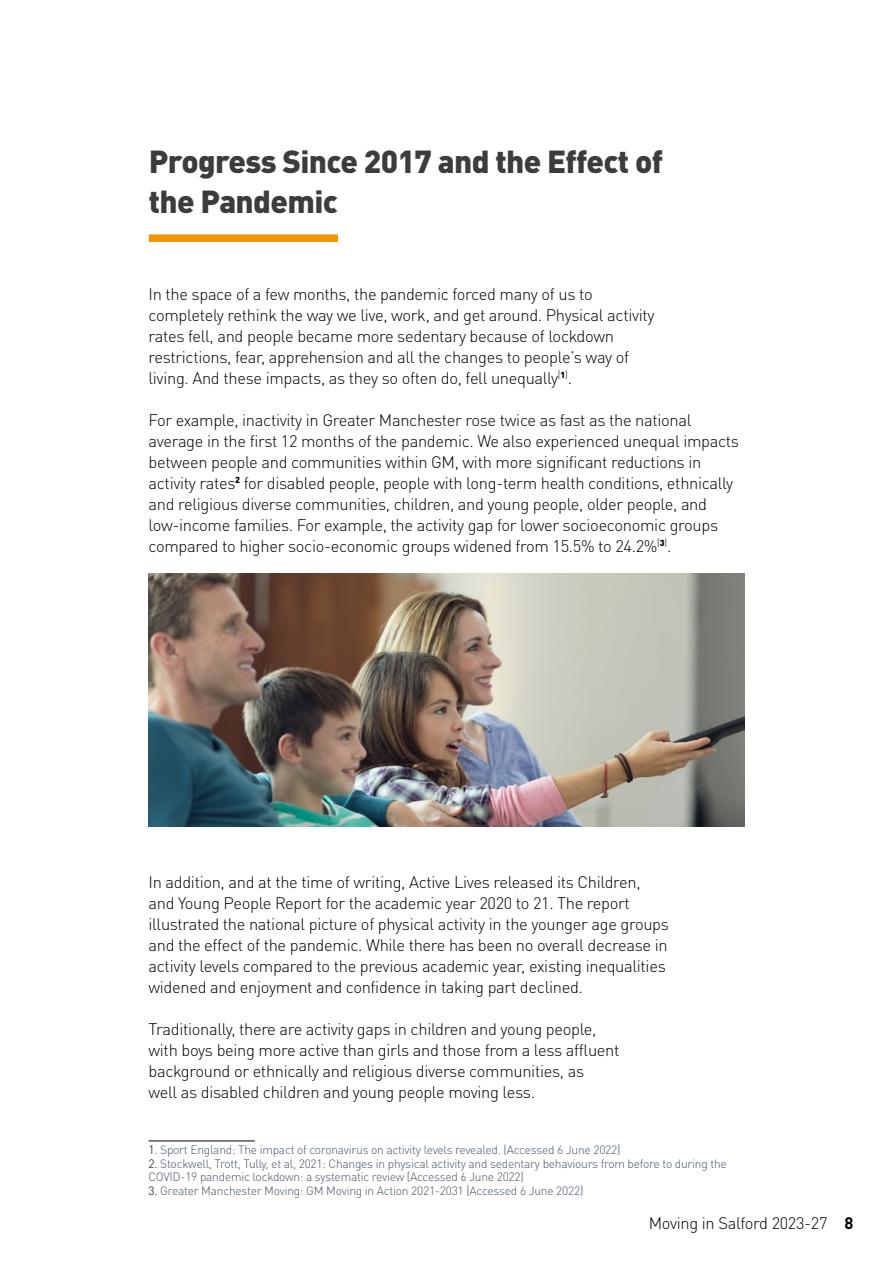
<style>
.page{position:relative;width:893px;height:1263px;background:#fff}
.page>*{position:absolute;margin:0;border:0;box-sizing:border-box;transform-origin:0 0}
.Header_1_No_Underline{font:900 31.5px "DINOT";letter-spacing:-.02em;color:#3c3c3b}
.Header_1{font:900 31.5px "DINOT";letter-spacing:-.02em;color:#3c3c3b}
.Body_text{font:300 16.5px/21px "DINOT";letter-spacing:-.02em;color:#000}
.footnote{font:300 12px/13.5px "DINOT";letter-spacing:-.02em;color:#44546a}
.s1{color:#000}
.s2{font-weight:700}
</style>
<div class="page">
<div style="left:149px;top:234px;width:189px;height:8px;background:#f19500"></div>
<img style="left:149px;top:574px;width:595px;height:252px">
<hr style="left:149px;top:1141px;width:106px;height:1px;background:#000">
<h2 class="Header_1_No_Underline" style="left:149px;top:136px;width:516px">Progress Since 2017 and the Effect of</h2>
<h2 class="Header_1" style="left:149px;top:177px;width:191px">the Pandemic</h2>
<p class="Body_text" style="left:149px;top:282px;width:508px">In the space of a few months, the pandemic forced many of us to completely rethink the way we live, work, and get around. Physical activity rates fell, and people became more sedentary because of lockdown restrictions, fear, apprehension and all the changes to people’s way of living. And these impacts, as they so often do, fell unequally<sup>(</sup><sup>1</sup><sup>)</sup>.</p>
<p class="Body_text" style="left:149px;top:408px;width:592px">For example, inactivity in Greater Manchester rose twice as fast as the national average in the first 12 months of the pandemic. We also experienced unequal impacts between people and communities within GM, with more significant reductions in activity rates<sup>2</sup> for disabled people, people with long-term health conditions, ethnically and religious diverse communities, children, and young people, older people, and low-income families. For example, the activity gap for lower socioeconomic groups compared to higher socio-economic groups widened from 15.5% to 24.2%<sup>(</sup><sup>3</sup><sup>)</sup>.</p>
<p class="Body_text" style="left:149px;top:870px;width:522px">In addition, and at the time of writing, Active Lives released its Children, and Young People Report for the academic year 2020 to 21. The report illustrated the national picture of physical activity in the younger age groups and the effect of the pandemic. While there has been no overall decrease in activity levels compared to the previous academic year, existing inequalities widened and enjoyment and confidence in taking part declined.</p>
<p class="Body_text" style="left:149px;top:1017px;width:472px">Traditionally, there are activity gaps in children and young people, with boys being more active than girls and those from a less affluent background or ethnically and religious diverse communities, as<br>well as disabled children and young people moving less.</p>
<p class="footnote" style="left:149px;top:1142px;width:473px"><span class="s1">1</span>. Sport England: The impact of coronavirus on activity levels revealed. (Accessed 6 June 2022)</p>
<p class="footnote" style="left:149px;top:1156px;width:580px"><span class="s1">2.</span> Stockwell, Trott, Tully, et al, 2021: Changes in physical activity and sedentary behaviours from before to during the<br>COVID-19 pandemic lockdown: a systematic review (Accessed 6 June 2022)</p>
<p class="footnote" style="left:149px;top:1183px;width:436px"><span class="s1">3.</span> Greater Manchester Moving: GM Moving in Action 2021-2031 (Accessed 6 June 2022)</p>
<p class="Body_text" style="left:649px;top:1211px;width:206px">Moving in Salford 2023-27 <span class="s2">8</span></p>
</div>
